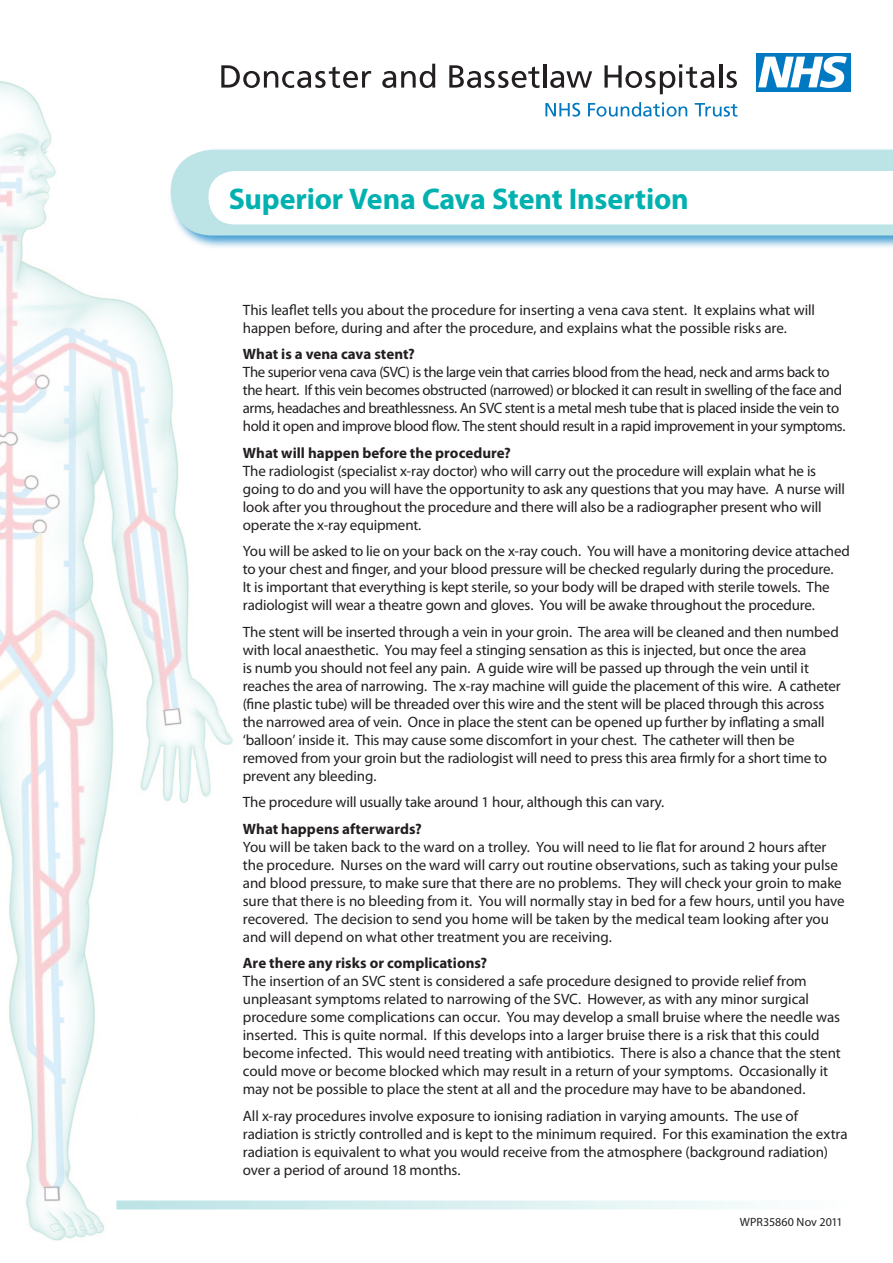
<style>
.page{position:relative;width:893px;height:1263px;background:#fff}
.page>*{position:absolute;margin:0;border:0;box-sizing:border-box;transform-origin:0 0}
.t1{font:700 30px "Myriad Pro";letter-spacing:-.005em;color:#00b1b0}
.t2{font:15px/18px "Myriad Pro";letter-spacing:-.01em;color:#231f20}
.t3{font:700 15px "Myriad Pro";color:#231f20}
.t4{font:12px "Myriad Pro";color:#231f20}
</style>
<div class="page">
<img style="left:0;top:81px;width:245px;height:1160px">
<svg style="left:221px;top:65px;width:150px;height:23px"></svg>
<svg style="left:382px;top:64px;width:53px;height:24px"></svg>
<svg style="left:449px;top:65px;width:91px;height:23px"></svg>
<hr style="left:543px;top:64px;width:3px;height:24px;background:#231f20">
<svg style="left:550px;top:71px;width:42px;height:17px"></svg>
<svg style="left:604px;top:64px;width:110px;height:30px"></svg>
<hr style="left:720px;top:64px;width:3px;height:24px;background:#231f20">
<svg style="left:727px;top:71px;width:10px;height:17px"></svg>
<div style="left:756px;top:53px;width:94px;height:38px;background:#0079c2"></div>
<svg style="left:758px;top:56px;width:89px;height:32px"></svg>
<svg style="left:545px;top:103px;width:35px;height:14px"></svg>
<svg style="left:588px;top:102px;width:99px;height:15px"></svg>
<svg style="left:695px;top:103px;width:42px;height:14px"></svg>
<div style="left:168px;top:147px;width:725px;height:102px;background:#007ac2;opacity:.75"></div>
<div style="left:171px;top:150px;width:722px;height:86px;background:#bce3e5"></div>
<svg style="left:207px;top:169px;width:686px;height:57px"></svg>
<svg style="left:116px;top:1200px;width:640px;height:9px;background:#daeff0"></svg>
<h1 class="t1" style="left:229px;top:180px;width:462px">Superior Vena Cava Stent Insertion</h1>
<p class="t2" style="left:243px;top:300px;width:574px">This leaflet tells you about the procedure for inserting a vena cava stent. It explains what will happen before, during and after the procedure, and explains what the possible risks are.</p>
<p class="t3" style="left:243px;top:344px;width:173px">What is a vena cava stent?</p>
<p class="t2" style="left:243px;top:363px;width:604px">The superior vena cava (SVC) is the large vein that carries blood from the head, neck and arms back to the heart. If this vein becomes obstructed (narrowed) or blocked it can result in swelling of the face and arms, headaches and breathlessness. An SVC stent is a metal mesh tube that is placed inside the vein to hold it open and improve blood flow. The stent should result in a rapid improvement in your symptoms.</p>
<p class="t3" style="left:243px;top:443px;width:270px">What will happen before the procedure?</p>
<p class="t2" style="left:243px;top:461px;width:604px">The radiologist (specialist x-ray doctor) who will carry out the procedure will explain what he is going to do and you will have the opportunity to ask any questions that you may have. A nurse will look after you throughout the procedure and there will also be a radiographer present who will operate the x-ray equipment.</p>
<p class="t2" style="left:243px;top:542px;width:609px">You will be asked to lie on your back on the x-ray couch. You will have a monitoring device attached to your chest and finger, and your blood pressure will be checked regularly during the procedure.<br>It is important that everything is kept sterile, so your body will be draped with sterile towels. The radiologist will wear a theatre gown and gloves. You will be awake throughout the procedure.</p>
<p class="t2" style="left:243px;top:622px;width:599px">The stent will be inserted through a vein in your groin. The area will be cleaned and then numbed with local anaesthetic. You may feel a stinging sensation as this is injected, but once the area<br>is numb you should not feel any pain. A guide wire will be passed up through the vein until it reaches the area of narrowing. The x-ray machine will guide the placement of this wire. A catheter (fine plastic tube) will be threaded over this wire and the stent will be placed through this across the narrowed area of vein. Once in place the stent can be opened up further by inflating a small ‘balloon’ inside it. This may cause some discomfort in your chest. The catheter will then be removed from your groin but the radiologist will need to press this area firmly for a short time to prevent any bleeding.</p>
<p class="t2" style="left:243px;top:793px;width:423px">The procedure will usually take around 1 hour, although this can vary.</p>
<p class="t3" style="left:243px;top:819px;width:180px">What happens afterwards?</p>
<p class="t2" style="left:243px;top:837px;width:603px">You will be taken back to the ward on a trolley. You will need to lie flat for around 2 hours after the procedure. Nurses on the ward will carry out routine observations, such as taking your pulse and blood pressure, to make sure that there are no problems. They will check your groin to make sure that there is no bleeding from it. You will normally stay in bed for a few hours, until you have recovered. The decision to send you home will be taken by the medical team looking after you and will depend on what other treatment you are receiving.</p>
<p class="t3" style="left:243px;top:953px;width:246px">Are there any risks or complications?</p>
<p class="t2" style="left:243px;top:972px;width:599px">The insertion of an SVC stent is considered a safe procedure designed to provide relief from unpleasant symptoms related to narrowing of the SVC. However, as with any minor surgical procedure some complications can occur. You may develop a small bruise where the needle was inserted. This is quite normal. If this develops into a larger bruise there is a risk that this could become infected. This would need treating with antibiotics. There is also a chance that the stent could move or become blocked which may result in a return of your symptoms. Occasionally it may not be possible to place the stent at all and the procedure may have to be abandoned.</p>
<p class="t2" style="left:243px;top:1106px;width:606px">All x-ray procedures involve exposure to ionising radiation in varying amounts. The use of radiation is strictly controlled and is kept to the minimum required. For this examination the extra radiation is equivalent to what you would receive from the atmosphere (background radiation) over a period of around 18 months.</p>
<p class="t4" style="left:740px;top:1214px;width:104px">WPR35860 Nov 2011</p>
</div>
